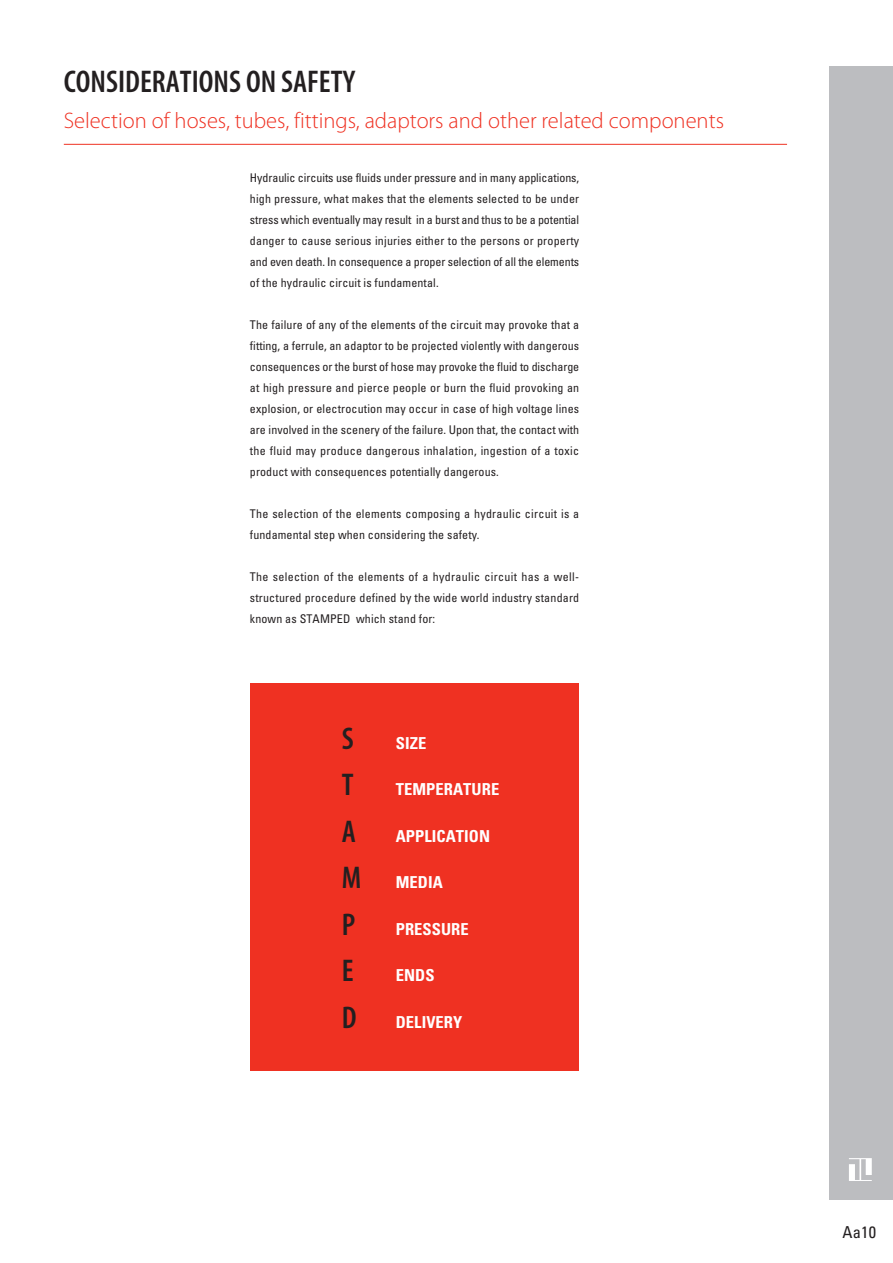
<style>
.page{position:relative;width:893px;height:1263px;background:#fff}
.page>*{position:absolute;margin:0;border:0;box-sizing:border-box;transform-origin:0 0}
.t1{font:600 condensed 31.5px "Myriad Pro";color:#231f20}
.t2{font:300 22.5px "Myriad Pro";color:#ef3122}
.t3{font:700 condensed 16.5px "Univers LT Std";letter-spacing:.005em;color:#fff}
.t4{font:condensed 16.5px "Univers LT Std";color:#231f20}
.t5{font:condensed 12px/21px "Univers LT Std";letter-spacing:.01em;color:#231f20;text-align:justify}
.s1{font-family:"Myriad Pro";font-weight:600;font-size:31.5px;color:#231f20}
</style>
<div class="page">
<div style="left:829px;top:67px;width:63px;height:1133px;background:#bcbdc0"></div>
<hr style="left:64px;top:144px;width:723px;height:1px;background:#ef3122">
<div style="left:250px;top:684px;width:328px;height:387px;background:#ef3122"></div>
<svg style="left:849px;top:1158px;width:22px;height:23px"></svg>
<h1 class="t1" style="left:64px;top:64px;width:293px">CONSIDERATIONS ON SAFETY</h1>
<h2 class="t2" style="left:64px;top:108px;width:661px">Selection of hoses, tubes, fittings, adaptors and other related components</h2>
<p class="t5" style="left:250px;top:167px;width:331px">Hydraulic circuits use fluids under pressure and in many applications, high pressure, what makes that the elements selected to be under stress which eventually may result in a burst and thus to be a potential danger to cause serious injuries either to the persons or property and even death. In consequence a proper selection of all the elements of the hydraulic circuit is fundamental.</p>
<p class="t5" style="left:250px;top:314px;width:331px">The failure of any of the elements of the circuit may provoke that a fitting, a ferrule, an adaptor to be projected violently with dangerous consequences or the burst of hose may provoke the fluid to discharge at high pressure and pierce people or burn the fluid provoking an explosion, or electrocution may occur in case of high voltage lines are involved in the scenery of the failure. Upon that, the contact with the fluid may produce dangerous inhalation, ingestion of a toxic product with consequences potentially dangerous.</p>
<p class="t5" style="left:250px;top:503px;width:331px">The selection of the elements composing a hydraulic circuit is a fundamental step when considering the safety.</p>
<p class="t5" style="left:250px;top:566px;width:331px">The selection of the elements of a hydraulic circuit has a well&shy;structured procedure defined by the wide world industry standard known as STAMPED which stand for:</p>
<h1 class="t1" style="left:342px;top:721px;width:13px">S</h1>
<h3 class="t3" style="left:396px;top:733px;width:32px">SIZE</h3>
<h1 class="t1" style="left:342px;top:768px;width:13px">T</h1>
<h3 class="t3" style="left:396px;top:779px;width:105px">TEMPERATURE</h3>
<h1 class="t1" style="left:342px;top:814px;width:16px">A</h1>
<h3 class="t3" style="left:396px;top:826px;width:96px">APPLICATION</h3>
<h3 class="t3" style="left:342px;top:872px;width:103px"><span class="s1">M</span> MEDIA</h3>
<h1 class="t1" style="left:342px;top:907px;width:15px">P</h1>
<h3 class="t3" style="left:396px;top:919px;width:75px">PRESSURE</h3>
<h1 class="t1" style="left:342px;top:954px;width:13px">E</h1>
<h3 class="t3" style="left:396px;top:965px;width:40px">ENDS</h3>
<h3 class="t3" style="left:342px;top:1012px;width:122px"><span class="s1">D</span> DELIVERY</h3>
<h3 class="t4" style="left:842px;top:1221px;width:35px">Aa10</h3>
</div>
